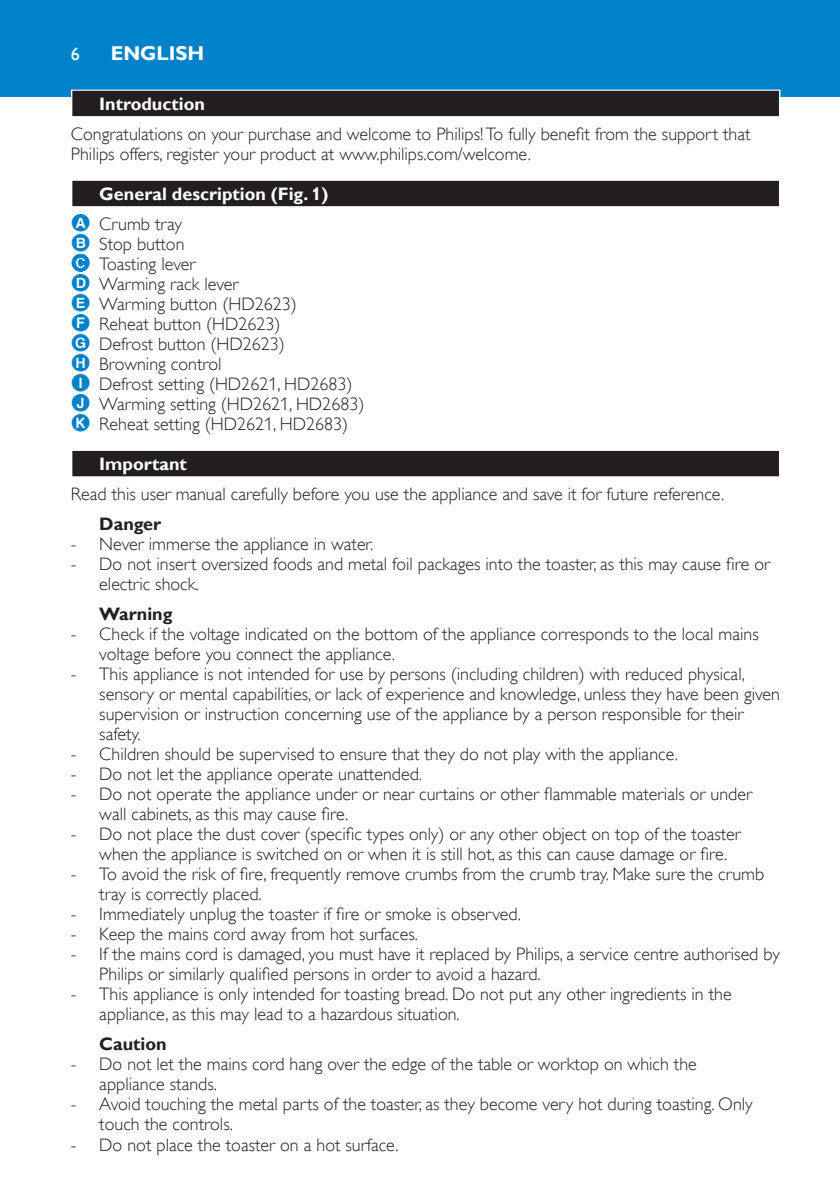
<style>
.page{position:relative;width:840px;height:1191px;background:#fff}
.page>*{position:absolute;margin:0;border:0;box-sizing:border-box;transform-origin:0 0}
.t1{font:700 20px "Gill Sans Alt One WGL";color:#fff}
.t2{font:18px/20px "Gill Sans Alt One WGL Light";color:#231f20}
.t3{font:700 18px "Gill Sans Alt One WGL";color:#fff}
.t4{font:700 18px "Gill Sans Alt One WGL";color:#231f20}
.s1{font-family:"Bolletjesfonta Plain";font-size:19px;color:#0082c8}
</style>
<div class="page">
<div style="left:0;top:0;width:839px;height:96px;background:#0082c8"></div>
<div style="left:71px;top:90px;width:709px;height:28px;background:#e5e4e4"></div>
<div style="left:72px;top:91px;width:706px;height:25px;background:#231f20"></div>
<div style="left:71px;top:180px;width:709px;height:28px;background:#dbdadb"></div>
<div style="left:72px;top:181px;width:706px;height:25px;background:#231f20"></div>
<div style="left:71px;top:450px;width:709px;height:28px;background:#c1c0c0"></div>
<div style="left:72px;top:451px;width:706px;height:25px;background:#231f20"></div>
<p class="t1" style="left:111px;top:40px;width:90px">English</p>
<p class="t3" style="left:99px;top:92px;width:107px">I ntroduction</p>
<p class="t2" style="left:71px;top:124px;width:680px">Congratulations on your purchase and welcome to Philips! To fully benefit from the support that<br>Philips offers, register your product at www.philips.com/welcome.</p>
<p class="t3" style="left:99px;top:182px;width:230px">General description (Fig. 1)</p>
<p class="t2" style="left:71px;top:214px;width:295px"><span class="s1">A</span> Crumb tray<br><span class="s1">B</span> Stop button<br><span class="s1">C</span> Toasting lever<br><span class="s1">D</span> Warming rack lever<br><span class="s1">E</span> Warming button (HD2623)<br><span class="s1">F</span> Reheat button (HD2623)<br><span class="s1">G</span> Defrost button (HD2623)<br><span class="s1">H</span> Browning control<br><span class="s1">I</span> Defrost setting (HD2621, HD2683)<br><span class="s1">J</span> Warming setting (HD2621, HD2683)<br><span class="s1">K</span> Reheat setting (HD2621, HD2683)</p>
<p class="t3" style="left:99px;top:452px;width:89px">I mportant</p>
<p class="t2" style="left:71px;top:484px;width:654px">Read this user manual carefully before you use the appliance and save it for future reference.</p>
<p class="t4" style="left:99px;top:512px;width:64px">Danger</p>
<p class="t2" style="left:99px;top:534px;width:672px">Never immerse the appliance in water.<br>Do not insert oversized foods and metal foil packages into the toaster, as this may cause fire or electric shock.</p>
<p class="t4" style="left:99px;top:602px;width:75px">Warning</p>
<p class="t2" style="left:99px;top:624px;width:681px">Check if the voltage indicated on the bottom of the appliance corresponds to the local mains voltage before you connect the appliance.<br>This appliance is not intended for use by persons (including children) with reduced physical, sensory or mental capabilities, or lack of experience and knowledge, unless they have been given supervision or instruction concerning use of the appliance by a person responsible for their safety.<br>Children should be supervised to ensure that they do not play with the appliance.<br>Do not let the appliance operate unattended.<br>Do not operate the appliance under or near curtains or other flammable materials or under wall cabinets, as this may cause fire.<br>Do not place the dust cover (specific types only) or any other object on top of the toaster when the appliance is switched on or when it is still hot, as this can cause damage or fire.<br>To avoid the risk of fire, frequently remove crumbs from the crumb tray. Make sure the crumb tray is correctly placed.<br>Immediately unplug the toaster if fire or smoke is observed.<br>Keep the mains cord away from hot surfaces.<br>If the mains cord is damaged, you must have it replaced by Philips, a service centre authorised by Philips or similarly qualified persons in order to avoid a hazard.<br>This appliance is only intended for toasting bread. Do not put any other ingredients in the appliance, as this may lead to a hazardous situation.</p>
<p class="t4" style="left:99px;top:1032px;width:69px">Caution</p>
<p class="t2" style="left:99px;top:1054px;width:654px">Do not let the mains cord hang over the edge of the table or worktop on which the appliance stands.<br>Avoid touching the metal parts of the toaster, as they become very hot during toasting. Only touch the controls.<br>Do not place the toaster on a hot surface.</p>
<p class="t2" style="left:71px;top:534px;width:7px">- -</p>
<p class="t2" style="left:71px;top:624px;width:7px">-</p>
<p class="t2" style="left:71px;top:664px;width:7px">-</p>
<p class="t2" style="left:71px;top:744px;width:7px;text-align:justify">- - -</p>
<p class="t2" style="left:71px;top:824px;width:7px">-</p>
<p class="t2" style="left:71px;top:864px;width:7px">-</p>
<p class="t2" style="left:71px;top:904px;width:7px;text-align:justify">- - -</p>
<p class="t2" style="left:71px;top:984px;width:7px">-</p>
<p class="t2" style="left:71px;top:1054px;width:7px">-</p>
<p class="t2" style="left:71px;top:1094px;width:7px">-</p>
<p class="t2" style="left:71px;top:1134px;width:7px">-</p>
</div>
